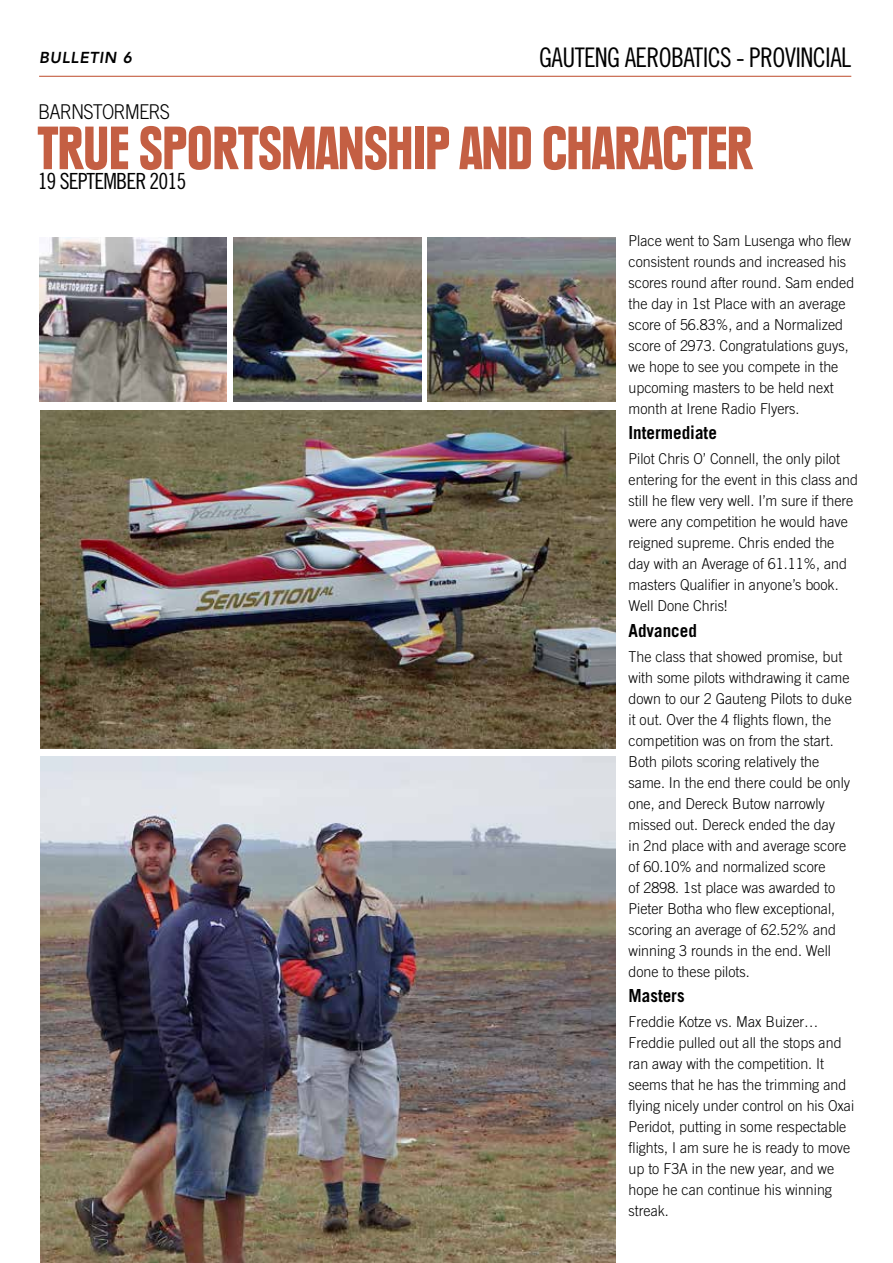
<style>
.page{position:relative;width:893px;height:1263px;background:#fff}
.page>*{position:absolute;margin:0;border:0;box-sizing:border-box;transform-origin:0 0}
.t1{font:900 condensed 60.15px "Plak";color:#c45f43}
.t2{font:27px "Trade Gothic Cond Eighteen";letter-spacing:-.025em;color:#000;scale:.96 1}
.t3{font:22.2px "Trade Gothic Cond Eighteen";letter-spacing:-.04em;color:#000}
.t4{font:300 20.4px "Trade Gothic";letter-spacing:-.05em;color:#000;scale:.9 1}
.t5{font:700 18px "Trade Gothic";color:#000;scale:.95 1}
.t6{font:italic 800 15.75px "Avenir";letter-spacing:.05em;color:#000}
.t7{font:300 15px/21px "Trade Gothic";color:#000;scale:.95 1}
</style>
<div class="page">
<img style="left:40px;top:410px;width:575px;height:338px">
<img style="left:40px;top:756px;width:575px;height:507px">
<hr style="left:39px;top:76px;width:812px;height:1px;background:#c45f43">
<img style="left:39px;top:237px;width:188px;height:164px">
<img style="left:233px;top:237px;width:188px;height:164px">
<img style="left:428px;top:237px;width:187px;height:164px">
<p class="t6" style="left:39px;top:48px;width:94px">BULLETIN 6</p>
<h2 class="t2" style="left:539px;top:41px;width:327px">GAUTENG AEROBATICS - PROVINCIAL</h2>
<h3 class="t4" style="left:38px;top:99px;width:148px">barnstormers</h3>
<h1 class="t1" style="left:38px;top:113px;width:716px">TRUE SPORTSMANSHIP AND CHARACTER</h1>
<h3 class="t3" style="left:38px;top:168px;width:150px">19 SEPTEMBER 2015</h3>
<p class="t7" style="left:628px;top:230px;width:239px">Place went to Sam Lusenga who flew consistent rounds and increased his scores round after round. Sam ended the day in 1st Place with an average score of 56.83%, and a Normalized score of 2973. Congratulations guys, we hope to see you compete in the upcoming masters to be held next month at Irene Radio Flyers.</p>
<p class="t5" style="left:628px;top:421px;width:95px">Intermediate</p>
<p class="t7" style="left:628px;top:448px;width:243px">Pilot Chris O’ Connell, the only pilot entering for the event in this class and still he flew very well. I’m sure if there were any competition he would have reigned supreme. Chris ended the day with an Average of 61.11%, and masters Qualifier in anyone’s book.<br>Well Done Chris!</p>
<p class="t5" style="left:628px;top:619px;width:74px">Advanced</p>
<p class="t7" style="left:628px;top:646px;width:237px">The class that showed promise, but with some pilots withdrawing it came down to our 2 Gauteng Pilots to duke it out. Over the 4 flights flown, the competition was on from the start.<br>Both pilots scoring relatively the same. In the end there could be only one, and Dereck B utow narrowly missed out. Dereck ended the day<br>in 2nd place with and average score of 60.10% and normalized score<br>of 2898. 1st place was awarded to<br>Pieter Botha who flew exceptional, scoring an average of 62.52% and winning 3 rounds in the end. Well done to these pilots.</p>
<p class="t5" style="left:628px;top:984px;width:60px">Masters</p>
<p class="t7" style="left:628px;top:1011px;width:239px">Freddie Kotze vs. Max B uizer…<br>Freddie pulled out all the stops and ran away with the competition. It seems that he has the trimming and flying nicely under control on his Oxai<br>Peridot, putting in some respectable flights, I am sure he is ready to move up to F3A in the new year, and we hope he can continue his winning streak.</p>
</div>
